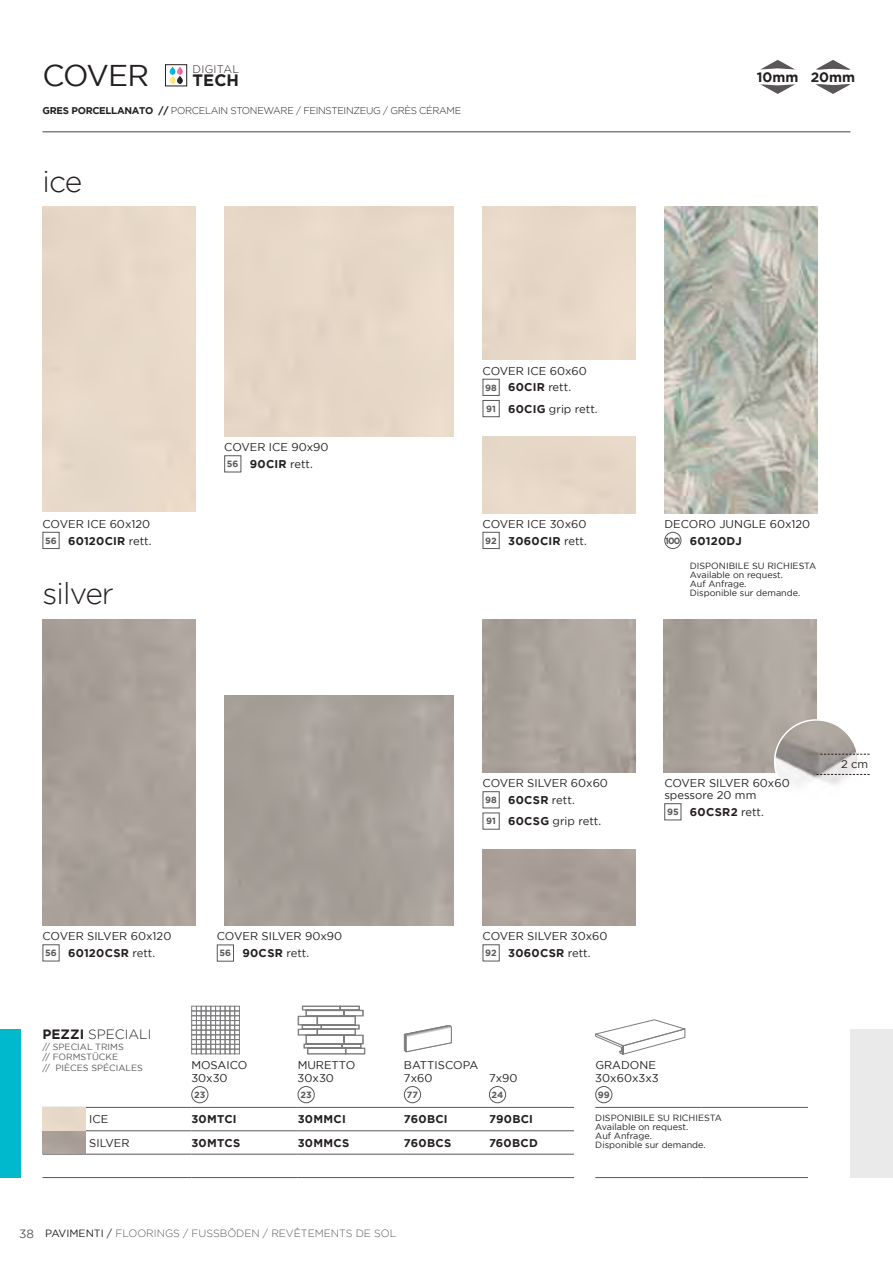
<style>
.page{position:relative;width:893px;height:1263px;background:#fff}
.page>*{position:absolute;margin:0;border:0;box-sizing:border-box;transform-origin:0 0}
.t1{font:300 30px "Gotham";letter-spacing:-.03em;color:#241f1f}
.t2{font:30px "Gotham";letter-spacing:-.04em;color:#241f1f}
.t3{font:700 16.5px "Gotham";color:#241f1f}
.t4{font:700 13.65px "Gotham";color:#241f1f}
.t5{font:300 13.5px "Gotham";color:#241f1f}
.t6{font:11.25px/16.8px "Gotham";color:#241f1f}
.t7{font:700 11.25px "Gotham";letter-spacing:.025em;color:#241f1f}
.t8{font:300 10.95px "Gotham";letter-spacing:.03em;color:#241f1f}
.t9{font:300 10.5px "Gotham";color:#5a5758}
.t10{font:300 9.75px "Gotham";letter-spacing:-.03em;color:#241f1f}
.t11{font:9px/9px "Gotham";color:#241f1f}
.t12{font:9px/10.8px "Gotham";color:#5a5758}
.t13{font:700 9px "Gotham";color:#5a5758}
.s1{font-weight:700}
.s2{font-weight:700;font-size:9px;color:#5a5758}
.s3{font-size:9px;color:#5a5758}
.s4{font-weight:400}
.s5{font-weight:400;font-size:12px}
.s6{font-weight:400;color:#241f1f}
</style>
<div class="page">
<hr style="left:43px;top:131px;width:807px;height:1px;background:#5a5758">
<div style="left:0;top:1029px;width:21px;height:149px;background:#01b9cd"></div>
<div style="left:850px;top:1029px;width:43px;height:149px;background:#ebeaea"></div>
<img style="left:775px;top:720px;width:83px;height:83px;border-radius:42px">
<div style="left:774px;top:719px;width:85px;height:85px;border:2px solid #fff;border-radius:50%"></div>
<svg style="left:170px;top:67px;width:5px;height:8px"></svg>
<svg style="left:170px;top:76px;width:5px;height:8px"></svg>
<svg style="left:172px;top:67px;width:11px;height:17px"></svg>
<div style="left:165px;top:64px;width:22px;height:22px;border:1px solid #241f1f"></div>
<img style="left:664px;top:206px;width:153px;height:307px">
<div style="left:224px;top:455px;width:17px;height:17px;border:1px solid #5a5758"></div>
<div style="left:217px;top:944px;width:17px;height:17px;border:1px solid #5a5758"></div>
<div style="left:483px;top:532px;width:17px;height:17px;border:1px solid #5a5758"></div>
<div style="left:483px;top:944px;width:17px;height:17px;border:1px solid #5a5758"></div>
<div style="left:483px;top:379px;width:17px;height:17px;border:1px solid #5a5758"></div>
<div style="left:483px;top:400px;width:17px;height:17px;border:1px solid #5a5758"></div>
<div style="left:664px;top:803px;width:17px;height:17px;border:1px solid #5a5758"></div>
<div style="left:483px;top:791px;width:17px;height:17px;border:1px solid #5a5758"></div>
<div style="left:483px;top:812px;width:17px;height:17px;border:1px solid #5a5758"></div>
<div style="left:43px;top:532px;width:17px;height:17px;border:1px solid #5a5758"></div>
<div style="left:43px;top:944px;width:17px;height:17px;border:1px solid #5a5758"></div>
<hr style="left:43px;top:1107px;width:42px;height:1px;background:#5a5758">
<hr style="left:85px;top:1107px;width:106px;height:1px;background:#5a5758">
<hr style="left:191px;top:1107px;width:107px;height:1px;background:#5a5758">
<hr style="left:298px;top:1107px;width:106px;height:1px;background:#5a5758">
<hr style="left:404px;top:1107px;width:85px;height:1px;background:#5a5758">
<hr style="left:489px;top:1107px;width:85px;height:1px;background:#5a5758">
<hr style="left:595px;top:1107px;width:107px;height:1px;background:#5a5758">
<hr style="left:702px;top:1107px;width:106px;height:1px;background:#5a5758">
<hr style="left:85px;top:1130px;width:106px;height:1px;background:#5a5758">
<hr style="left:191px;top:1130px;width:107px;height:1px;background:#5a5758">
<hr style="left:298px;top:1130px;width:106px;height:1px;background:#5a5758">
<hr style="left:404px;top:1130px;width:85px;height:1px;background:#5a5758">
<hr style="left:489px;top:1130px;width:85px;height:1px;background:#5a5758">
<hr style="left:43px;top:1154px;width:42px;height:1px;background:#5a5758">
<hr style="left:43px;top:1177px;width:42px;height:1px;background:#5a5758">
<hr style="left:85px;top:1154px;width:106px;height:1px;background:#5a5758">
<hr style="left:85px;top:1177px;width:106px;height:1px;background:#5a5758">
<hr style="left:191px;top:1154px;width:107px;height:1px;background:#5a5758">
<hr style="left:298px;top:1154px;width:106px;height:1px;background:#5a5758">
<hr style="left:191px;top:1177px;width:107px;height:1px;background:#5a5758">
<hr style="left:298px;top:1177px;width:106px;height:1px;background:#5a5758">
<hr style="left:404px;top:1154px;width:85px;height:1px;background:#5a5758">
<hr style="left:404px;top:1177px;width:85px;height:1px;background:#5a5758">
<hr style="left:489px;top:1154px;width:85px;height:1px;background:#5a5758">
<hr style="left:489px;top:1177px;width:85px;height:1px;background:#5a5758">
<hr style="left:595px;top:1177px;width:107px;height:1px;background:#5a5758">
<hr style="left:702px;top:1177px;width:106px;height:1px;background:#5a5758">
<svg style="left:191px;top:1006px;width:49px;height:48px"></svg>
<svg style="left:297px;top:1005px;width:69px;height:50px"></svg>
<svg style="left:404px;top:1025px;width:48px;height:27px"></svg>
<svg style="left:595px;top:1019px;width:90px;height:35px"></svg>
<div style="left:191px;top:1086px;width:17px;height:17px;border:1px solid #5a5758;border-radius:50%"></div>
<div style="left:298px;top:1086px;width:17px;height:17px;border:1px solid #5a5758;border-radius:50%"></div>
<div style="left:404px;top:1086px;width:17px;height:17px;border:1px solid #5a5758;border-radius:50%"></div>
<div style="left:489px;top:1086px;width:17px;height:17px;border:1px solid #5a5758;border-radius:50%"></div>
<div style="left:595px;top:1086px;width:17px;height:17px;border:1px solid #5a5758;border-radius:50%"></div>
<div style="left:664px;top:532px;width:17px;height:17px;border:1px solid #5a5758;border-radius:50%"></div>
<svg style="left:816px;top:60px;width:34px;height:10px"></svg>
<svg style="left:761px;top:60px;width:33px;height:9px"></svg>
<svg style="left:815px;top:84px;width:35px;height:10px"></svg>
<svg style="left:760px;top:84px;width:35px;height:10px"></svg>
<svg style="left:820px;top:754px;width:50px;height:1px"></svg>
<svg style="left:816px;top:774px;width:54px;height:1px"></svg>
<h1 class="t2" style="left:43px;top:58px;width:108px">COVER</h1>
<p class="t8" style="left:192px;top:63px;width:48px">DIGITAL</p>
<h2 class="t3" style="left:192px;top:75px;width:48px">TECH</h2>
<p class="t10" style="left:43px;top:106px;width:420px"><span class="s1">GRES PORCELLANATO //</span> PORCELAIN STONEWARE / FEINSTEINZEUG / GRÈS CÉRAME</p>
<h1 class="t1" style="left:43px;top:167px;width:41px">ice</h1>
<p class="t4" style="left:757px;top:72px;width:100px">10mm 20mm</p>
<p class="t6" style="left:43px;top:515px;width:111px">COVER ICE 60x120<br><span class="s2">56</span> <span class="s1">60120CIR</span> rett.</p>
<h1 class="t1" style="left:43px;top:579px;width:73px">silver</h1>
<p class="t6" style="left:224px;top:439px;width:106px">COVER ICE 90x90<br><span class="s2">56</span> <span class="s1">90CIR</span> rett.</p>
<p class="t6" style="left:43px;top:928px;width:130px">COVER SILVER 60x120<br><span class="s2">56</span> <span class="s1">60120CSR</span> rett.</p>
<p class="t6" style="left:217px;top:928px;width:127px">COVER SILVER 90x90<br><span class="s2">56</span> <span class="s1">90CSR</span> rett.</p>
<p class="t6" style="left:483px;top:362px;width:106px">COVER ICE 60x60<br><span class="s2">98</span> <span class="s1">60CIR</span> rett.</p>
<p class="t6" style="left:486px;top:400px;width:113px"><span class="s2">91</span> <span class="s1">60CIG</span> grip rett.</p>
<p class="t6" style="left:483px;top:515px;width:106px">COVER ICE 30x60<br><span class="s2">92</span> <span class="s1">3060CIR</span> rett.</p>
<p class="t6" style="left:664px;top:515px;width:147px">DECORO JUNGLE 60x120<br><span class="s2">100</span> <span class="s1">60120DJ</span></p>
<p class="t11" style="left:690px;top:561px;width:128px">DISPONIBILE SU RICHIESTA<br>Available on request.<br>Auf Anfrage.<br>Disponible sur demande.</p>
<p class="t6" style="left:483px;top:775px;width:127px">COVER SILVER 60x60<br><span class="s2">98</span> <span class="s1">60CSR</span> rett.</p>
<p class="t6" style="left:486px;top:813px;width:116px"><span class="s2">91</span> <span class="s1">60CSG</span> grip rett.</p>
<p class="t6" style="left:483px;top:928px;width:127px">COVER SILVER 30x60<br><span class="s2">92</span> <span class="s1">3060CSR</span> rett.</p>
<p class="t6" style="left:664px;top:777px;width:127px;line-height:12px">COVER SILVER 60x60 spessore 20 mm</p>
<p class="t7" style="left:667px;top:808px;width:98px"><span class="s3">95</span> 60CSR2 <span class="s4">rett.</span></p>
<p class="t6" style="left:841px;top:755px;width:29px">2 cm</p>
<p class="t5" style="left:43px;top:1027px;width:110px"><span class="s1">PEZZI</span> SPECIALI</p>
<p class="t12" style="left:43px;top:1041px;width:102px">// SPECIAL TRIMS<br>// FORMSTÜCKE<br>// PIÈCES SPÉCIALES</p>
<p class="t6" style="left:191px;top:1057px;width:58px">MOSAICO</p>
<p class="t6" style="left:298px;top:1057px;width:59px">MURETTO</p>
<p class="t6" style="left:404px;top:1057px;width:76px">BATTISCOPA</p>
<p class="t6" style="left:595px;top:1057px;width:62px">GRADONE</p>
<p class="t6" style="left:191px;top:1069px;width:38px">30x30</p>
<p class="t13" style="left:194px;top:1091px;width:13px">23</p>
<p class="t6" style="left:298px;top:1069px;width:38px">30x30</p>
<p class="t13" style="left:301px;top:1091px;width:13px">23</p>
<p class="t6" style="left:404px;top:1069px;width:30px">7x60</p>
<p class="t13" style="left:407px;top:1091px;width:13px">77</p>
<p class="t6" style="left:489px;top:1069px;width:30px">7x90</p>
<p class="t13" style="left:492px;top:1091px;width:13px">24</p>
<p class="t6" style="left:595px;top:1069px;width:65px">30x60x3x3</p>
<p class="t13" style="left:598px;top:1091px;width:13px">99</p>
<p class="t6" style="left:89px;top:1111px;width:21px">ICE</p>
<p class="t7" style="left:191px;top:1115px;width:47px">30MTCI</p>
<p class="t7" style="left:298px;top:1115px;width:50px">30MMCI</p>
<p class="t7" style="left:404px;top:1115px;width:45px">760BCI</p>
<p class="t7" style="left:489px;top:1115px;width:46px">790BCI</p>
<p class="t11" style="left:595px;top:1113px;width:128px">DISPONIBILE SU RICHIESTA<br>Available on request.<br>Auf Anfrage.</p>
<p class="t6" style="left:89px;top:1134px;width:42px">SILVER</p>
<p class="t7" style="left:191px;top:1139px;width:50px">30MTCS</p>
<p class="t7" style="left:298px;top:1139px;width:53px">30MMCS</p>
<p class="t7" style="left:404px;top:1139px;width:49px">760BCS</p>
<p class="t7" style="left:489px;top:1139px;width:50px">760BCD</p>
<p class="t11" style="left:595px;top:1140px;width:112px">Disponible sur demande.</p>
<p class="t9" style="left:19px;top:1227px;width:379px"><span class="s5">38</span> <span class="s6">PAVIMENTI /</span> FLOORINGS / FUSSBÖDEN / REVÊTEMENTS DE SOL</p>
</div>
